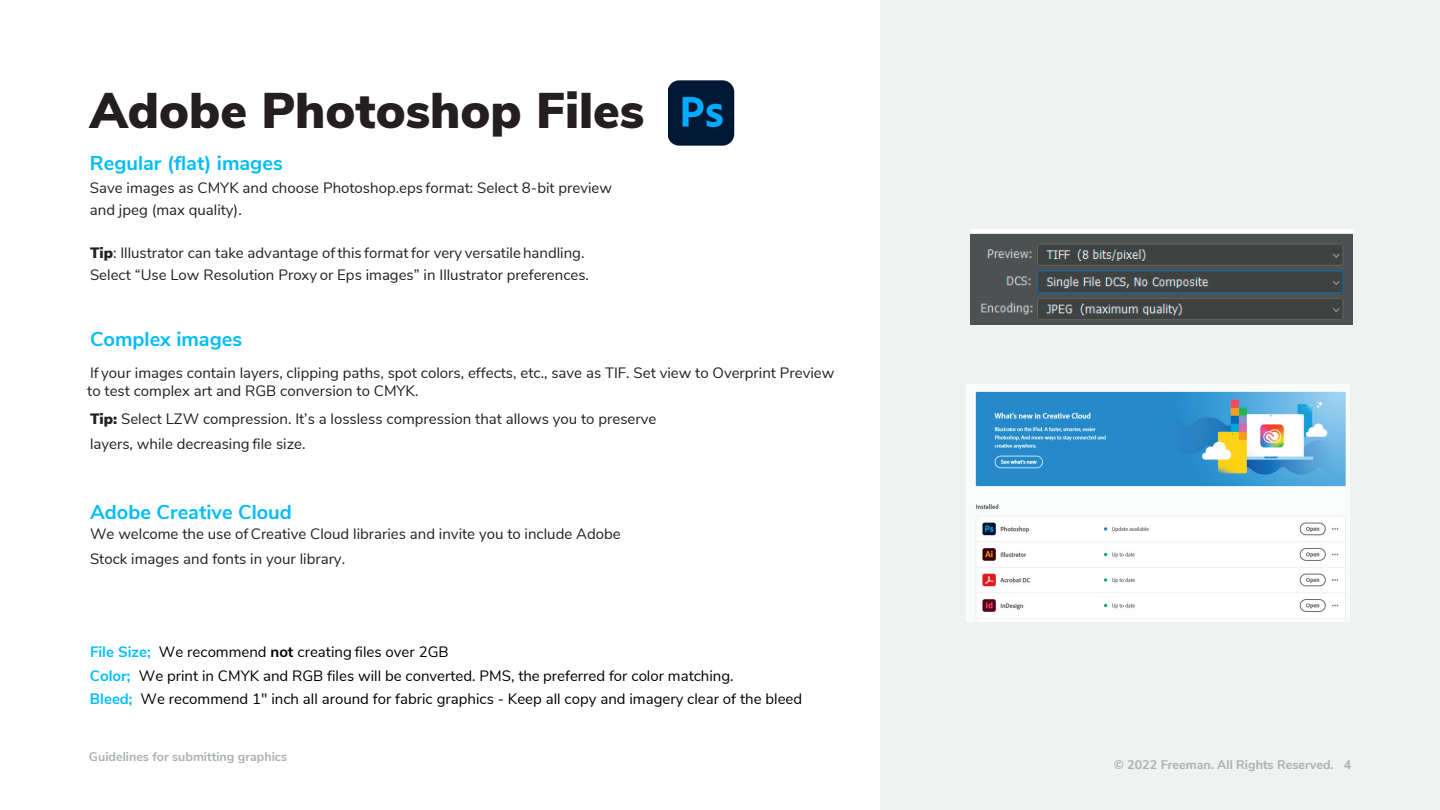
<style>
.page{position:relative;width:1440px;height:810px;background:#fff}
.page>*{position:absolute;margin:0;border:0;box-sizing:border-box;transform-origin:0 0}
.t1{font:900 50px "Nunito Sans";color:#231f20}
.t2{font:700 20px "Nunito Sans";color:#00bdf6}
.t3{font:15px/22.5px "Nunito Sans";color:#231f20}
.t4{font:15px/23.6px "Nunito Sans";color:#000}
.t5{font:700 12.5px "Nunito Sans";color:#adb1b1}
.s1{font-style:inherit}
.s2{font-weight:900}
.s3{font-weight:700;color:#00bfff}
.s4{font-weight:700}
</style>
<div class="page">
<div style="left:880px;top:0;width:560px;height:810px;background:#f0f1f1"></div>
<img style="left:971px;top:230px;width:382px;height:94px">
<img style="left:975px;top:391px;width:371px;height:230px">
<img style="left:668px;top:80px;width:67px;height:66px">
<h1 class="t1" style="left:90px;top:74px;width:556px">Adobe Photoshop Files</h1>
<h2 class="t2" style="left:90px;top:149px;width:194px">Regular (flat) images</h2>
<p class="t3" style="left:90px;top:175px;width:524px">Save images as CMYK and choose Photoshop.eps <span class="s1">f</span>ormat: Select 8-bit preview and jpeg (max quality).</p>
<p class="t3" style="left:90px;top:240px;width:501px"><span class="s2">Tip</span>: Illustrator can take advantage o<span class="s1">f</span> this <span class="s1">f</span>ormat <span class="s1">f</span>or very <span class="s1">versatile</span>handling.<br>Select “Use Low Resolution Proxy or Eps images” in Illustrator pre<span class="s1">f</span>erences.</p>
<h2 class="t2" style="left:90px;top:324px;width:154px">Complex images</h2>
<p class="t3" style="left:87px;top:362px;width:749px;line-height:18px">I<span class="s1">f</span> your images contain layers, clipping paths, spot colors, e<span class="s1">ff</span>ects, etc., save as TIF. <span class="s1">Set view to Overprint Preview to test complex art and RGB conversion to CMYK.</span></p>
<p class="t3" style="left:90px;top:405px;width:568px;line-height:25px"><span class="s2">Tip:</span> Select LZW compression. It’s a lossless compression that allows you to preserve layers, while decreasing <span class="s1">f</span>ile size.</p>
<h2 class="t2" style="left:90px;top:497px;width:203px">Adobe Creative Cloud</h2>
<p class="t3" style="left:90px;top:520px;width:532px;line-height:25px">We welcome the use o<span class="s1">f</span> Creative Cloud libraries and invite you to include Adobe<br>Stock images and fonts in your library.</p>
<p class="t4" style="left:90px;top:639px;width:714px"><span class="s3">File Size;</span> We recommend <span class="s4">not</span> creating files over 2GB<br><span class="s3">Color;</span> We print in CMYK and RGB files will be converted. PMS, the preferred for color matching.<br><span class="s3">Bleed;</span> We recommend 1" inch all around <span class="s1">for fabric graphics</span> - Keep all copy and imagery clear of the bleed</p>
<p class="t5" style="left:89px;top:748px;width:200px">Guidelines for submitting graphics</p>
<p class="t5" style="left:1114px;top:755px;width:239px">© 2022 Freeman. All Rights Reserved. 4</p>
</div>
